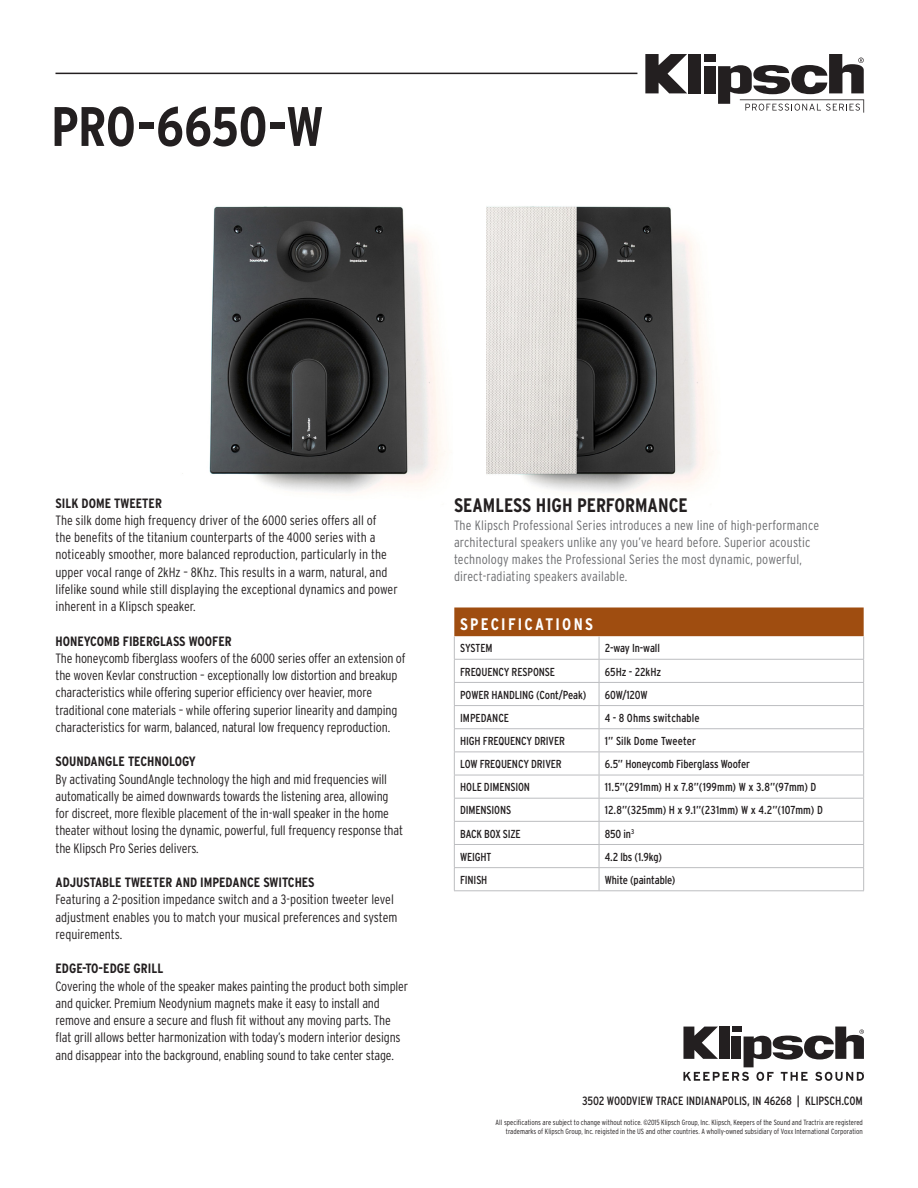
<style>
.page{position:relative;width:918px;height:1188px;background:#fff}
.page>*{position:absolute;margin:0;border:0;box-sizing:border-box;transform-origin:0 0}
.Serie_-_Black_Left{font:700 condensed 55.5px "Interstate";letter-spacing:-.01em;color:#231f20}
.t1{font:700 condensed 19.5px "Interstate";color:#231f20}
.Spec___Bold{font:700 condensed 16.65px "Interstate";letter-spacing:.135em;color:#fff}
.t2{font:300 condensed 13.5px/17.2px "Interstate";letter-spacing:-.01em;color:#231f20}
.t3{font:300 condensed 13.5px/17.2px "Interstate";letter-spacing:.01em;color:#6c6d70}
.t4{font:700 condensed 13.5px "Interstate";color:#231f20}
.t5{font:condensed 12px "Interstate";letter-spacing:-.005em;color:#231f20}
.Spec___Bold-2{font:condensed 11.55px "Interstate";letter-spacing:-.01em;color:#231f20}
.Spec___Bold-3{font:condensed 11.55px "Interstate";letter-spacing:.015em;color:#231f20}
.Spec___Bold-4{font:condensed 11.55px "Interstate";letter-spacing:.01em;color:#231f20}
.t6{font:300 condensed 7.5px/9px "Interstate";color:#231f20;text-align:right}
</style>
<div class="page">
<img style="left:486px;top:206px;width:228px;height:287px">
<img style="left:182px;top:206px;width:264px;height:287px">
<hr style="left:56px;top:73px;width:581px;height:1px;background:#231f20">
<svg style="left:645px;top:54px;width:42px;height:39px"></svg>
<div style="left:689px;top:54px;width:12px;height:39px;background:#231f20"></div>
<div style="left:704px;top:54px;width:12px;height:7px;background:#231f20"></div>
<div style="left:704px;top:66px;width:11px;height:27px;background:#231f20"></div>
<svg style="left:718px;top:54px;width:146px;height:59px"></svg>
<hr style="left:454px;top:890px;width:145px;height:1px;background:#bcbdc0">
<hr style="left:599px;top:890px;width:265px;height:1px;background:#bcbdc0">
<svg style="left:454px;top:608px;width:410px;height:282px"></svg>
<svg style="left:683px;top:1027px;width:181px;height:54px"></svg>
<p class="Serie_-_Black_Left" style="left:51px;top:95px;width:274px">PRO-6650-W</p>
<p class="t4" style="left:56px;top:495px;width:108px">SILK DOME TWEETER</p>
<p class="t2" style="left:56px;top:511px;width:344px">The silk dome high frequency driver of the 6000 series offers all of<br>the benefits of the titanium counterparts of the 4000 series with a noticeably smoother, more balanced reproduction, particularly in the upper vocal range of 2kHz – 8Khz. This results in a warm, natural, and lifelike sound while still displaying the exceptional dynamics and power inherent in a Klipsch speaker.</p>
<p class="t4" style="left:56px;top:633px;width:178px">HONEYCOMB FIBERGLASS WOOFER</p>
<p class="t2" style="left:56px;top:649px;width:352px">The honeycomb fiberglass woofers of the 6000 series offer an extension of the woven Kevlar construction – exceptionally low distortion and breakup characteristics while offering superior efficiency over heavier, more traditional cone materials – while offering superior linearity and damping characteristics for warm, balanced, natural low frequency reproduction.</p>
<p class="t4" style="left:56px;top:754px;width:142px">SOUNDANGLE TECHNOLOGY</p>
<p class="t2" style="left:56px;top:770px;width:349px">By activating SoundAngle technology the high and mid frequencies will automatically be aimed downwards towards the listening area, allowing for discreet, more flexible placement of the in-wall speaker in the home theater without losing the dynamic, powerful, full frequency response that the Klipsch Pro Series delivers.</p>
<p class="t4" style="left:56px;top:875px;width:261px">ADJUSTABLE TWEETER AND IMPEDANCE SWITCHES</p>
<p class="t2" style="left:56px;top:891px;width:344px">Featuring a 2-position impedance switch and a 3-position tweeter level adjustment enables you to match your musical preferences and system requirements.</p>
<p class="t4" style="left:56px;top:961px;width:109px">EDGE-TO-EDGE GRILL</p>
<p class="t2" style="left:56px;top:977px;width:354px">Covering the whole of the speaker makes painting the product both simpler and quicker. Premium Neodynium magnets make it easy to install and remove and ensure a secure and flush fit without any moving parts. The flat grill allows better harmonization with today’s modern interior designs and disappear into the background, enabling sound to take center stage.</p>
<p class="t1" style="left:454px;top:495px;width:235px">SEAMLESS HIGH PERFORMANCE</p>
<p class="t3" style="left:454px;top:516px;width:367px">The Klipsch Professional Series introduces a new line of high-performance architectural speakers unlike any you’ve heard before. Superior acoustic technology makes the Professional Series the most dynamic, powerful,</p>
<p class="t3" style="left:454px;top:568px;width:175px">direct-radiating speakers available.</p>
<p class="Spec___Bold" style="left:460px;top:614px;width:134px">SPECIFICATIONS</p>
<p class="Spec___Bold-2" style="left:460px;top:642px;width:34px">SYSTEM</p>
<p class="Spec___Bold-2" style="left:605px;top:642px;width:57px">2-way In-wall</p>
<p class="Spec___Bold-2" style="left:460px;top:665px;width:96px">FREQUENCY RESPONSE</p>
<p class="Spec___Bold-2" style="left:605px;top:665px;width:58px">65Hz - 22kHz</p>
<p class="Spec___Bold-2" style="left:460px;top:688px;width:128px">POWER HANDLING (Cont/Peak)</p>
<p class="Spec___Bold-2" style="left:605px;top:688px;width:44px">60W/120W</p>
<p class="Spec___Bold-2" style="left:460px;top:711px;width:50px">IMPEDANCE</p>
<p class="Spec___Bold-4" style="left:605px;top:711px;width:96px">4 - 8 Ohms switchable</p>
<p class="Spec___Bold-2" style="left:460px;top:734px;width:106px">HIGH FREQUENCY DRIVER</p>
<p class="Spec___Bold-4" style="left:605px;top:734px;width:93px">1” Silk Dome Tweeter</p>
<p class="Spec___Bold-2" style="left:460px;top:758px;width:103px">LOW FREQUENCY DRIVER</p>
<p class="Spec___Bold-2" style="left:605px;top:758px;width:147px">6.5” Honeycomb Fiberglass Woofer</p>
<p class="Spec___Bold-2" style="left:460px;top:781px;width:72px">HOLE DIMENSION</p>
<p class="Spec___Bold-3" style="left:605px;top:781px;width:213px">11.5”(291mm) H x 7.8”(199mm) W x 3.8”(97mm) D</p>
<p class="Spec___Bold-2" style="left:460px;top:804px;width:53px">DIMENSIONS</p>
<p class="Spec___Bold-3" style="left:605px;top:804px;width:220px">12.8”(325mm) H x 9.1”(231mm) W x 4.2”(107mm) D</p>
<p class="Spec___Bold-2" style="left:460px;top:827px;width:62px">BACK BOX SIZE</p>
<p class="Spec___Bold-2" style="left:605px;top:827px;width:31px">850 in<sup>3</sup></p>
<p class="Spec___Bold-2" style="left:460px;top:850px;width:33px">WEIGHT</p>
<p class="Spec___Bold-2" style="left:605px;top:850px;width:59px">4.2 lbs (1.9kg)</p>
<p class="Spec___Bold-2" style="left:460px;top:873px;width:29px">FINISH</p>
<p class="Spec___Bold-2" style="left:605px;top:873px;width:72px">White (paintable)</p>
<p class="t5" style="left:582px;top:1094px;width:282px">3502 WOODVIEW TRACE INDIANAPOLIS, IN 46268 | KLIPSCH.COM</p>
<p class="t6" style="left:496px;top:1118px;width:369px">All specifications are subject to change without notice. ©2015 Klipsch Group, Inc. Klipsch, Keepers of the Sound and Tractrix are registered trademarks of Klipsch Group, Inc. reigisted in the US and other countries. A wholly-owned subsidiary of Voxx International Corporation</p>
</div>
